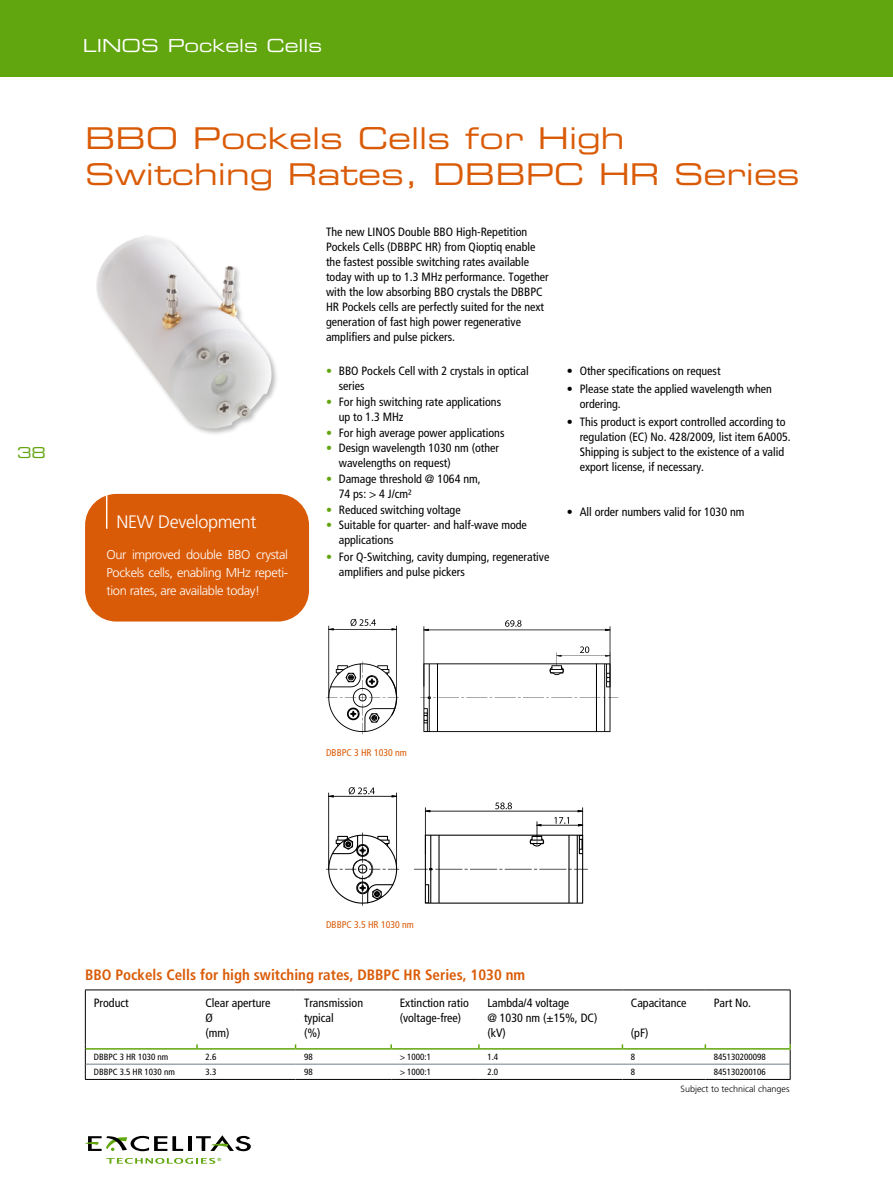
<style>
.page{position:relative;width:893px;height:1191px;background:#fff}
.page>*{position:absolute;margin:0;border:0;box-sizing:border-box;transform-origin:0 0}
.t1{font:30px/36px "Eurostile LT Std Ex 2";color:#da5b07}
.t2{font:18px "Eurostile LT Std Ex 2";color:#fff}
.t3{font:300 18px "Frutiger";letter-spacing:-.02em;color:#fff}
.t4{font:700 condensed 15px "Frutiger For Qioptiq";color:#da5b07}
.t5{font:15px "Eurostile LT Std Ex 2";color:#61a60e}
.t6{font:300 12.75px/18px "Frutiger";letter-spacing:-.03em;color:#fff;text-align:justify}
.t7{font:condensed 12px/15px "Frutiger For Qioptiq";color:#000}
.t8{font:condensed 9.75px "Frutiger For Qioptiq";color:#da5b07}
.t9{font:condensed 9px "Frutiger For Qioptiq";color:#000}
.t10{font:300 9px "Frutiger";color:#000}
.s1{color:#61a60e}
</style>
<div class="page">
<div style="left:0;top:0;width:893px;height:77px;background:#61a60e"></div>
<hr style="left:188px;top:1136px;width:4px;height:15px;background:#000">
<svg style="left:85px;top:1135px;width:98px;height:16px"></svg>
<svg style="left:196px;top:1135px;width:55px;height:16px"></svg>
<svg style="left:106px;top:1157px;width:115px;height:6px"></svg>
<hr style="left:85px;top:989px;width:112px;height:1px;background:#000">
<hr style="left:85px;top:990px;width:1px;height:54px;background:#000">
<hr style="left:197px;top:989px;width:99px;height:1px;background:#000">
<hr style="left:296px;top:989px;width:95px;height:1px;background:#000">
<hr style="left:391px;top:989px;width:88px;height:1px;background:#000">
<hr style="left:479px;top:989px;width:143px;height:1px;background:#000">
<hr style="left:622px;top:989px;width:83px;height:1px;background:#000">
<hr style="left:705px;top:989px;width:85px;height:1px;background:#000">
<hr style="left:790px;top:990px;width:1px;height:54px;background:#000">
<svg style="left:85px;top:1044px;width:1px;height:35px"></svg>
<hr style="left:85px;top:1079px;width:112px;height:1px;background:#000">
<hr style="left:197px;top:1079px;width:99px;height:1px;background:#000">
<hr style="left:296px;top:1079px;width:95px;height:1px;background:#000">
<hr style="left:391px;top:1079px;width:88px;height:1px;background:#000">
<hr style="left:479px;top:1079px;width:143px;height:1px;background:#000">
<hr style="left:622px;top:1079px;width:83px;height:1px;background:#000">
<hr style="left:705px;top:1079px;width:85px;height:1px;background:#000">
<svg style="left:789px;top:1044px;width:2px;height:35px"></svg>
<hr style="left:86px;top:1048px;width:111px;height:1px;background:#61a60e">
<hr style="left:197px;top:1048px;width:99px;height:1px;background:#61a60e">
<hr style="left:296px;top:1048px;width:95px;height:1px;background:#61a60e">
<hr style="left:391px;top:1048px;width:88px;height:1px;background:#61a60e">
<hr style="left:479px;top:1048px;width:143px;height:1px;background:#61a60e">
<hr style="left:622px;top:1048px;width:83px;height:1px;background:#61a60e">
<hr style="left:705px;top:1048px;width:86px;height:1px;background:#61a60e">
<hr style="left:86px;top:1064px;width:111px;height:1px;background:#717e86">
<hr style="left:197px;top:1064px;width:99px;height:1px;background:#717e86">
<hr style="left:296px;top:1064px;width:95px;height:1px;background:#717e86">
<hr style="left:391px;top:1064px;width:88px;height:1px;background:#717e86">
<hr style="left:479px;top:1064px;width:143px;height:1px;background:#717e86">
<hr style="left:622px;top:1064px;width:83px;height:1px;background:#717e86">
<hr style="left:705px;top:1064px;width:85px;height:1px;background:#717e86">
<div style="left:95px;top:233px;width:184px;height:203px;background:#000;opacity:.27"></div>
<img style="left:96px;top:235px;width:176px;height:193px">
<svg style="left:326px;top:787px;width:262px;height:118px"></svg>
<hr style="left:423px;top:626px;width:1px;height:60px;background:#000">
<hr style="left:610px;top:626px;width:1px;height:61px;background:#000">
<hr style="left:328px;top:625px;width:1px;height:73px;background:#000">
<hr style="left:396px;top:625px;width:1px;height:73px;background:#000">
<hr style="left:328px;top:629px;width:69px;height:1px;background:#000">
<svg style="left:350px;top:618px;width:26px;height:8px"></svg>
<svg style="left:391px;top:620px;width:219px;height:11px"></svg>
<svg style="left:326px;top:646px;width:292px;height:88px"></svg>
<div style="left:85px;top:494px;width:224px;height:127px;background:#da5b07;border-radius:31px"></div>
<hr style="left:106px;top:494px;width:1px;height:35px;background:#fff">
<p class="t5" style="left:17px;top:442px;width:30px">38</p>
<h2 class="t2" style="left:83px;top:33px;width:241px">LINOS Pockels Cells</h2>
<h1 class="t1" style="left:85px;top:120px;width:716px">BBO Pockels Cells for High<br>Switching Rates, DBBPC HR Series</h1>
<p class="t7" style="left:326px;top:224px;width:224px">The new LINOS Double BBO High-Repetition Pockels Cells (DBBPC HR) from Qioptiq enable the fastest possible switching rates available today with up to 1.3 MHz performance. Together with the low absorbing BBO crystals the DBBPC HR Pockels cells are perfectly suited for the next generation of fast high power regenerative amplifiers and pulse pickers.</p>
<p class="t7" style="left:339px;top:363px;width:191px;text-indent:-13px"><span class="s1">•</span> BBO Pockels Cell with 2 crystals in optical series</p>
<p class="t7" style="left:339px;top:394px;width:164px;text-indent:-13px"><span class="s1">•</span> For high switching rate applications up to 1.3 MHz</p>
<p class="t7" style="left:326px;top:426px;width:180px"><span class="s1">•</span> For high average power applications</p>
<p class="t7" style="left:339px;top:440px;width:162px;text-indent:-13px"><span class="s1">•</span> Design wavelength 1030 nm (other wavelengths on request)</p>
<p class="t7" style="left:339px;top:472px;width:143px;text-indent:-13px"><span class="s1">•</span> Damage threshold @ 1064 nm,<br>74 ps: &gt; 4 J/cm²</p>
<p class="t7" style="left:326px;top:503px;width:136px"><span class="s1">•</span> Reduced switching voltage</p>
<p class="t7" style="left:339px;top:517px;width:190px;text-indent:-13px"><span class="s1">•</span> Suitable for quarter- and half-wave mode applications</p>
<p class="t7" style="left:339px;top:549px;width:212px;text-indent:-13px"><span class="s1">•</span> For Q-Switching, cavity dumping, regenerative amplifiers and pulse pickers</p>
<p class="t7" style="left:567px;top:364px;width:155px">• Other specifications on request</p>
<p class="t7" style="left:580px;top:381px;width:194px;text-indent:-13px">• Please state the applied wavelength when ordering.</p>
<p class="t7" style="left:580px;top:414px;width:213px;text-indent:-13px">• This product is export controlled according to regulation (EC) No. 428/2009, list item 6A005.<br>Shipping is subject to the existence of a valid export license, if necessary.</p>
<p class="t7" style="left:567px;top:505px;width:179px">• All order numbers valid for 1030 nm</p>
<h2 class="t3" style="left:117px;top:512px;width:141px">NEW Development</h2>
<p class="t6" style="left:107px;top:545px;width:183px">Our improved double BBO crystal Pockels cells, enabling MHz repeti&shy;tion rates, are available today!</p>
<p class="t8" style="left:326px;top:747px;width:82px">DBBPC 3 HR 1030 nm</p>
<p class="t8" style="left:326px;top:918px;width:89px">DBBPC 3.5 HR 1030 nm</p>
<p class="t4" style="left:85px;top:966px;width:442px">BBO Pockels Cells for high switching rates, DBBPC HR Series, 1030 nm</p>
<p class="t7" style="left:94px;top:995px;width:36px">Product</p>
<p class="t7" style="left:206px;top:995px;width:66px">Clear aperture<br>Ø<br>(mm)</p>
<p class="t7" style="left:304px;top:995px;width:61px">Transmission typical<br>(%)</p>
<p class="t7" style="left:400px;top:995px;width:71px">Extinction ratio (voltage-free)</p>
<p class="t7" style="left:487px;top:995px;width:111px">Lambda/4 voltage<br>@ 1030 nm (±15%, DC) (kV)</p>
<p class="t7" style="left:631px;top:995px;width:57px">Capacitance</p>
<p class="t7" style="left:631px;top:1025px;width:19px">(pF)</p>
<p class="t7" style="left:714px;top:995px;width:39px">Part No.</p>
<p class="t9" style="left:94px;top:1051px;width:76px">DBBPC 3 HR 1030 nm</p>
<p class="t9" style="left:206px;top:1051px;width:12px">2.6</p>
<p class="t9" style="left:304px;top:1051px;width:10px">98</p>
<p class="t9" style="left:400px;top:1051px;width:33px">&gt; 1000:1</p>
<p class="t9" style="left:487px;top:1051px;width:12px">1.4</p>
<p class="t9" style="left:631px;top:1051px;width:6px">8</p>
<p class="t9" style="left:714px;top:1051px;width:53px">845130200098</p>
<p class="t9" style="left:94px;top:1066px;width:83px">DBBPC 3.5 HR 1030 nm</p>
<p class="t9" style="left:206px;top:1066px;width:12px">3.3</p>
<p class="t9" style="left:304px;top:1066px;width:10px">98</p>
<p class="t9" style="left:400px;top:1066px;width:33px">&gt; 1000:1</p>
<p class="t9" style="left:487px;top:1066px;width:12px">2.0</p>
<p class="t9" style="left:631px;top:1066px;width:6px">8</p>
<p class="t9" style="left:714px;top:1066px;width:53px">845130200106</p>
<p class="t10" style="left:680px;top:1084px;width:111px">Subject to technical changes</p>
</div>
